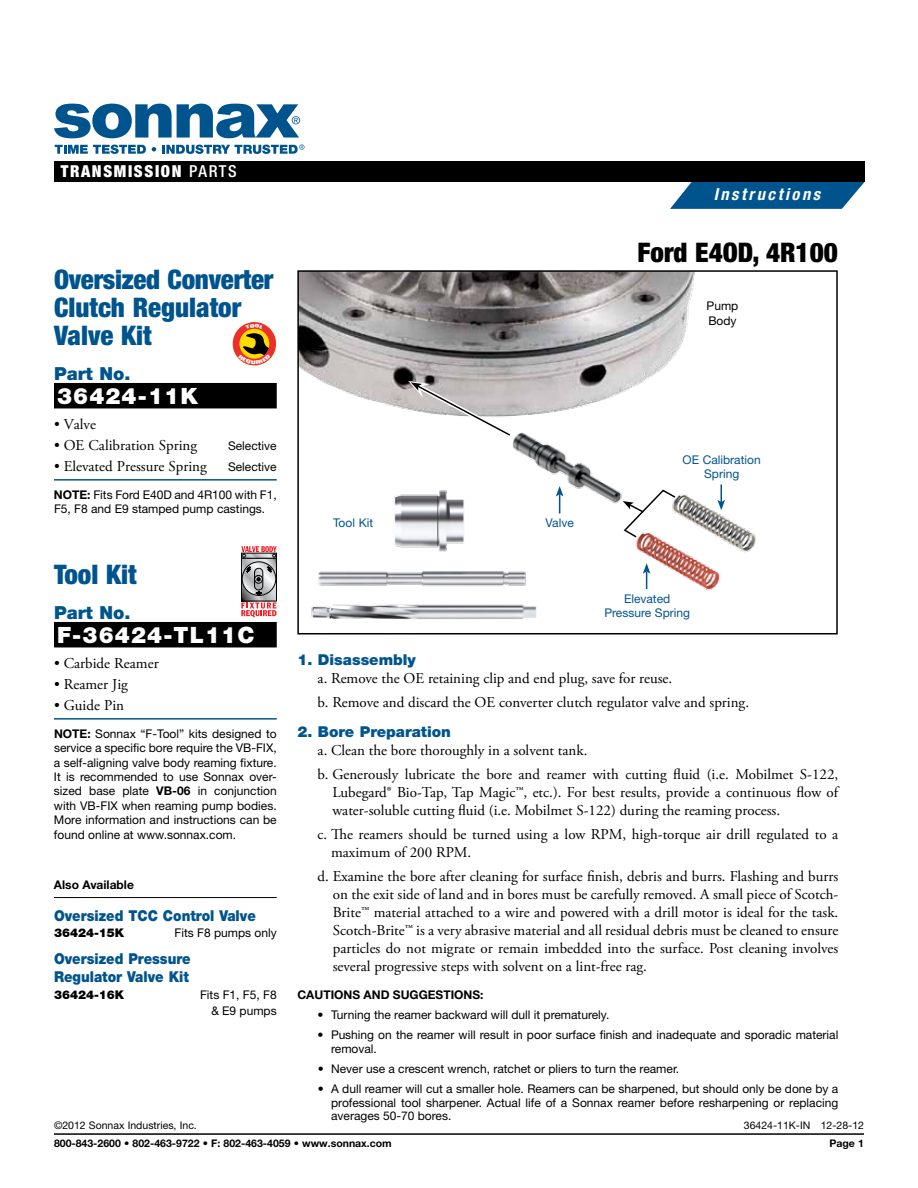
<style>
.page{position:relative;width:918px;height:1188px;background:#fff}
.page>*{position:absolute;margin:0;border:0;box-sizing:border-box;transform-origin:0 0}
.t1{font:900 condensed 27px/27.8px "Helvetica Neue LT Std";color:#00548e}
.t2{font:900 condensed 27px "Helvetica Neue LT Std";color:#000}
.t3{font:900 22.5px "Helvetica Neue LT Std";letter-spacing:.05em;color:#fff}
.t4{font:900 18px "Helvetica Neue LT Std";color:#00548e}
.t5{font:900 condensed 16.5px "Helvetica Neue LT Std";letter-spacing:.1em;color:#fff}
.t6{font:italic 700 condensed 16.5px "Helvetica Neue LT Std";letter-spacing:.155em;color:#fff}
.t7{font:15px/18px "Adobe Garamond Pro";color:#000}
.t8{font:900 15px/18px "Helvetica Neue LT Std";color:#00548e;scale:.9 1}
.t9{font:900 15px "Helvetica Neue LT Std";color:#00548e}
.t10{font:12px/14.4px "Helvetica Neue LT Std";color:#000}
.t11{font:12px/14.4px "Helvetica Neue LT Std";color:#00548e;text-align:center}
.t12{font:700 12px "Helvetica Neue LT Std";color:#000}
.t13{font:900 12px "Helvetica Neue LT Std";color:#000}
.t14{font:700 10.5px "Helvetica Neue LT Std";color:#000}
.t15{font:10.5px "Helvetica Neue LT Std";color:#000}
.s1{font-weight:500}
.s2{font-weight:700}
</style>
<div class="page">
<div style="left:54px;top:383px;width:223px;height:25px;background:#000"></div>
<hr style="left:54px;top:479px;width:223px;height:2px;background:#00548e">
<div style="left:54px;top:622px;width:223px;height:25px;background:#000"></div>
<hr style="left:54px;top:718px;width:223px;height:2px;background:#00548e">
<hr style="left:54px;top:897px;width:223px;height:1px;background:#000">
<svg style="left:241px;top:603px;width:36px;height:14px"></svg>
<svg style="left:243px;top:596px;width:32px;height:3px"></svg>
<div style="left:241px;top:558px;width:36px;height:43px;border:1px solid #000"></div>
<svg style="left:241px;top:546px;width:36px;height:50px;background:#9f9294"></svg>
<img style="left:300px;top:273px;width:395px;height:137px">
<div style="left:297px;top:270px;width:541px;height:364px;border:2px solid #000"></div>
<img style="left:512px;top:407px;width:244px;height:184px">
<svg style="left:408px;top:381px;width:108px;height:60px"></svg>
<svg style="left:622px;top:489px;width:55px;height:50px"></svg>
<svg style="left:556px;top:486px;width:7px;height:28px"></svg>
<svg style="left:717px;top:484px;width:8px;height:26px"></svg>
<svg style="left:643px;top:563px;width:7px;height:26px"></svg>
<img style="left:311px;top:487px;width:231px;height:132px">
<hr style="left:54px;top:1133px;width:810px;height:2px;background:#000">
<svg style="left:670px;top:182px;width:195px;height:27px;background:#1e689b"></svg>
<div style="left:54px;top:161px;width:811px;height:21px;background:#000"></div>
<svg style="left:55px;top:145px;width:91px;height:9px"></svg>
<svg style="left:152px;top:147px;width:4px;height:4px"></svg>
<svg style="left:162px;top:144px;width:142px;height:10px"></svg>
<svg style="left:54px;top:104px;width:246px;height:34px"></svg>
<svg style="left:233px;top:322px;width:43px;height:43px"></svg>
<p class="t5" style="left:61px;top:161px;width:178px">Transmission <span class="s1">PARTS</span></p>
<h1 class="t1" style="left:54px;top:265px;width:221px">Oversized Converter<br>Clutch Regulator<br>Valve Kit</h1>
<p class="t4" style="left:54px;top:363px;width:78px">Part No.</p>
<h2 class="t3" style="left:57px;top:382px;width:142px">36424-11K</h2>
<p class="t7" style="left:54px;top:416px;width:44px">• Valve</p>
<p class="t7" style="left:54px;top:437px;width:145px">• OE Calibration Spring</p>
<p class="t10" style="left:228px;top:439px;width:50px">Selective</p>
<p class="t7" style="left:54px;top:458px;width:154px">• Elevated Pressure Spring</p>
<p class="t10" style="left:228px;top:459px;width:50px">Selective</p>
<p class="t10" style="left:54px;top:487px;width:224px"><span class="s2">Note:</span> Fits Ford E40D and 4R100 with F1,<br>F5, F8 and E9 stamped pump castings.</p>
<p class="t11" style="left:333px;top:516px;width:42px">Tool Kit</p>
<p class="t11" style="left:546px;top:515px;width:30px">Valve</p>
<p class="t6" style="left:714px;top:185px;width:108px">Instructions</p>
<h1 class="t2" style="left:638px;top:236px;width:202px">Ford E4OD, 4R100</h1>
<p class="t10" style="left:707px;top:299px;width:33px">Pump<br>Body</p>
<p class="t11" style="left:683px;top:452px;width:80px">OE Calibration<br>Spring</p>
<h1 class="t1" style="left:54px;top:560px;width:84px">Tool Kit</h1>
<p class="t4" style="left:54px;top:602px;width:78px">Part No.</p>
<h2 class="t3" style="left:57px;top:621px;width:199px">F-36424-tl11c</h2>
<p class="t7" style="left:54px;top:655px;width:106px">• Carbide Reamer</p>
<p class="t7" style="left:54px;top:676px;width:75px">• Reamer Jig</p>
<p class="t7" style="left:54px;top:697px;width:72px">• Guide Pin</p>
<p class="t10" style="left:54px;top:726px;width:224px;text-align:justify"><span class="s2">Note:</span> Sonnax “F-Tool” kits designed to service a specific bore require the VB-FIX, a self-aligning valve body reaming fixture.<br>It is recommended to use Sonnax over&shy;sized base plate <span class="s2">VB-06</span> in conjunction with VB-FIX when reaming pump bodies.<br>More information and instructions can be found online at www.sonnax.com.</p>
<p class="t11" style="left:604px;top:591px;width:87px">Elevated<br>Pressure Spring</p>
<p class="t9" style="left:297px;top:650px;width:120px">1. Disassembly</p>
<p class="t7" style="left:318px;top:666px;width:433px;line-height:24px">a. Remove the OE retaining clip and end plug, save for reuse.<br>b. Remove and discard the OE converter clutch regulator valve and spring.</p>
<p class="t9" style="left:297px;top:723px;width:155px">2. Bore Preparation</p>
<p class="t7" style="left:318px;top:739px;width:522px;line-height:24px">a. Clean the bore thoroughly in a solvent tank.<br>b. Generously lubricate the bore and reamer with cutting fluid (i.e. Mobilmet S-122,</p>
<p class="t7" style="left:332px;top:784px;width:507px">Lubegard® Bio-Tap, Tap Magic™, etc.). For best results, provide a continuous flow of water-soluble cutting fluid (i.e. Mobilmet S-122) during the reaming process.</p>
<p class="t7" style="left:331px;top:826px;width:509px;text-indent:-14px">c. The reamers should be turned using a low RPM, high-torque air drill regulated to a maximum of 200 RPM.</p>
<p class="t7" style="left:333px;top:868px;width:507px;text-align:justify;text-indent:-15px">d. Examine the bore after cleaning for surface finish, debris and burrs. Flashing and burrs on the exit side of land and in bores must be carefully removed. A small piece of Scotch-Brite™ material attached to a wire and powered with a drill motor is ideal for the task.<br>Scotch-Brite™ is a very abrasive material and all residual debris must be cleaned to ensure particles do not migrate or remain imbedded into the surface. Post cleaning involves several progressive steps with solvent on a lint-free rag.</p>
<p class="t12" style="left:297px;top:987px;width:188px">Cautions and suggestions:</p>
<p class="t10" style="left:318px;top:1007px;width:293px">• Turning the reamer backward will dull it prematurely.</p>
<p class="t10" style="left:331px;top:1028px;width:509px;line-height:13.5px;text-indent:-14px">• Pushing on the reamer will result in poor surface finish and inadequate and sporadic material removal.</p>
<p class="t10" style="left:318px;top:1061px;width:363px">• Never use a crescent wrench, ratchet or pliers to turn the reamer.</p>
<p class="t10" style="left:331px;top:1082px;width:509px;line-height:13.5px;text-align:justify;text-indent:-13px">• A dull reamer will cut a smaller hole. Reamers can be sharpened, but should only be done by a professional tool sharpener. Actual life of a Sonnax reamer before resharpening or replacing averages 50-70 bores.</p>
<p class="t12" style="left:54px;top:877px;width:81px">Also Available</p>
<p class="t8" style="left:54px;top:906px;width:95px">Oversized TCC</p>
<p class="t8" style="left:163px;top:906px;width:105px">Control Valve</p>
<p class="t13" style="left:54px;top:926px;width:72px">36424-15K</p>
<p class="t10" style="left:174px;top:925px;width:104px">Fits F8 pumps only</p>
<p class="t8" style="left:54px;top:950px;width:153px">Oversized Pressure<br>Regulator Valve Kit</p>
<p class="t13" style="left:54px;top:987px;width:72px">36424-16K</p>
<p class="t10" style="left:200px;top:986px;width:78px;line-height:16.5px;text-align:right">Fits F1, F5, F8 &amp; E9 pumps</p>
<p class="t15" style="left:54px;top:1119px;width:144px">©2012 Sonnax Industries, Inc.</p>
<p class="t15" style="left:744px;top:1119px;width:122px">36424-11K-IN 12-28-12</p>
<p class="t14" style="left:54px;top:1137px;width:339px">800-843-2600 • 802-463-9722 • F: 802-463-4059 • www.sonnax.com</p>
<p class="t14" style="left:829px;top:1137px;width:36px">Page 1</p>
</div>
